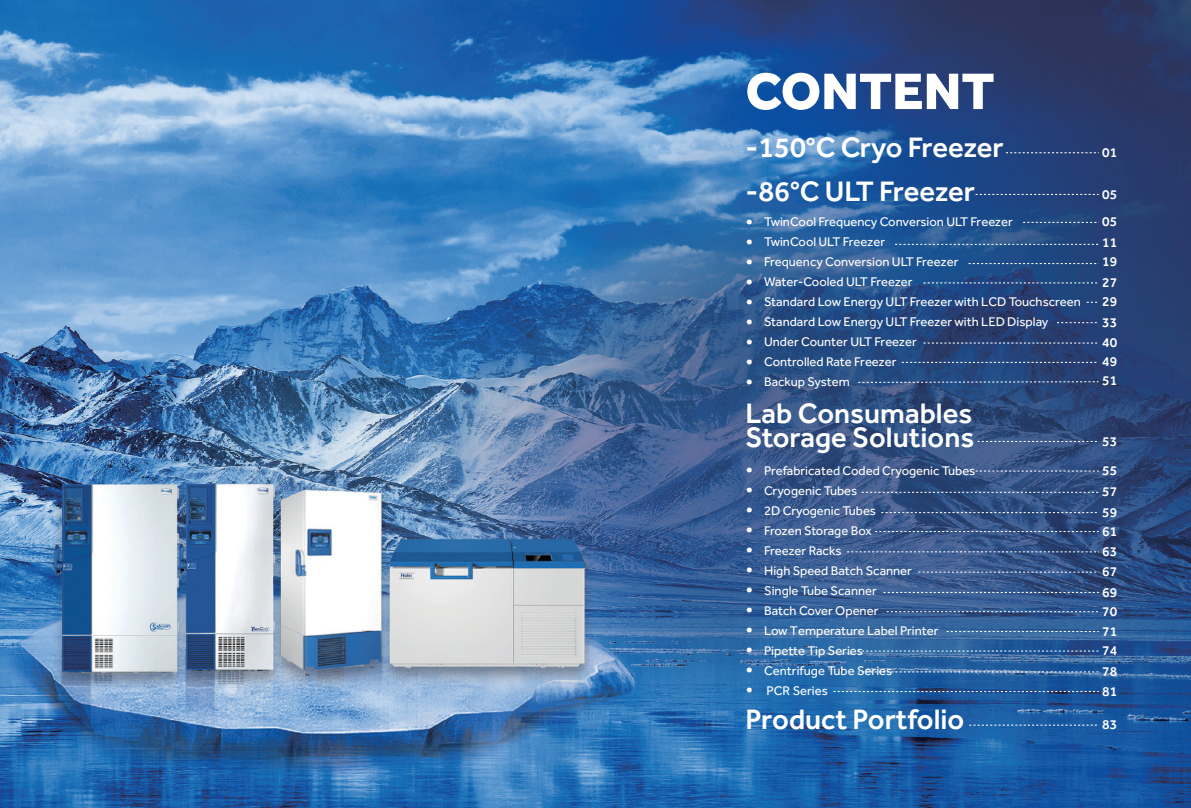
<style>
.page{position:relative;width:1191px;height:808px;background:#fff}
.page>*{position:absolute;margin:0;border:0;box-sizing:border-box;transform-origin:0 0}
.t1{font:800 53px "Effra";color:#fff}
.t2{font:300 45.2px "Adobe Song Std";color:#fff}
.t3{font:500 29.1px/44.2px "Effra";color:#fff}
.t4{font:500 13.8px/19.9px "Effra";color:#fff}
.t5{font:13px/20px "Effra";color:#fff}
</style>
<div class="page">
<img style="left:0;top:0;width:1191px;height:808px">
<svg style="left:975px;top:194px;width:123px;height:1px"></svg>
<svg style="left:977px;top:441px;width:121px;height:1px"></svg>
<svg style="left:975px;top:470px;width:123px;height:2px"></svg>
<svg style="left:861px;top:492px;width:237px;height:1px"></svg>
<svg style="left:881px;top:512px;width:217px;height:1px"></svg>
<svg style="left:875px;top:531px;width:223px;height:1px"></svg>
<svg style="left:847px;top:551px;width:251px;height:1px"></svg>
<svg style="left:918px;top:572px;width:180px;height:1px"></svg>
<svg style="left:883px;top:592px;width:215px;height:1px"></svg>
<svg style="left:886px;top:611px;width:212px;height:1px"></svg>
<svg style="left:946px;top:631px;width:152px;height:1px"></svg>
<svg style="left:857px;top:650px;width:241px;height:1px"></svg>
<svg style="left:857px;top:671px;width:241px;height:1px"></svg>
<svg style="left:833px;top:691px;width:265px;height:1px"></svg>
<svg style="left:1023px;top:222px;width:75px;height:1px"></svg>
<svg style="left:895px;top:244px;width:203px;height:1px"></svg>
<svg style="left:968px;top:263px;width:130px;height:1px"></svg>
<svg style="left:1057px;top:322px;width:41px;height:1px"></svg>
<svg style="left:923px;top:342px;width:175px;height:2px"></svg>
<svg style="left:901px;top:362px;width:197px;height:1px"></svg>
<svg style="left:857px;top:381px;width:242px;height:2px"></svg>
<svg style="left:923px;top:282px;width:176px;height:1px"></svg>
<svg style="left:1086px;top:302px;width:12px;height:1px"></svg>
<svg style="left:1006px;top:152px;width:92px;height:1px"></svg>
<svg style="left:969px;top:725px;width:129px;height:1px"></svg>
<h1 class="t1" style="left:745px;top:58px;width:251px">CONTENT</h1>
<h3 class="t3" style="left:745px;top:125px;width:259px">-150°C Cryo Freezer -86°C ULT Freezer</h3>
<h2 class="t2" style="left:727px;top:278px;width:47px">·········</h2>
<p class="t5" style="left:764px;top:211px;width:318px">TwinCool Frequency Conversion ULT Freezer<br>TwinCool ULT Freezer<br>Frequency Conversion ULT Freezer<br>Water-Cooled ULT Freezer<br>Standard Low Energy ULT Freezer with LCD Touchscreen<br>Standard Low Energy ULT Freezer with LED Display<br>Under Counter ULT Freezer<br>Controlled Rate Freezer<br>Backup System</p>
<h3 class="t3" style="left:745px;top:400px;width:230px;line-height:24.4px">Lab Consumables<br>Storage Solutions</h3>
<h2 class="t2" style="left:727px;top:556px;width:47px">············</h2>
<p class="t5" style="left:764px;top:460px;width:213px">Prefabricated Coded Cryogenic Tubes<br>Cryogenic Tubes<br>2D Cryogenic Tubes<br>Frozen Storage Box<br>Freezer Racks<br>High Speed Batch Scanner<br>Single Tube Scanner<br>Batch Cover Opener<br>Low Temperature Label Printer<br>Pipette Tip Series<br>Centrifuge Tube Series<br>PCR Series</p>
<p class="t4" style="left:1102px;top:142px;width:16px">01</p>
<p class="t4" style="left:1102px;top:184px;width:16px">05</p>
<p class="t4" style="left:1102px;top:211px;width:16px;line-height:21.2px">05<br>11</p>
<p class="t4" style="left:1102px;top:252px;width:16px">19</p>
<p class="t4" style="left:1102px;top:272px;width:16px;line-height:19px">27<br>29</p>
<p class="t4" style="left:1102px;top:312px;width:16px">33<br>40</p>
<p class="t4" style="left:1102px;top:351px;width:16px;line-height:19.6px">49<br>51</p>
<p class="t4" style="left:1102px;top:426px;width:16px;line-height:29.6px">53<br>55</p>
<p class="t4" style="left:1102px;top:481px;width:16px;line-height:20.3px">57<br>59</p>
<p class="t4" style="left:1102px;top:521px;width:16px;text-align:justify">61<br>63<br>67<br>69<br>70<br>71<br>74</p>
<p class="t4" style="left:1102px;top:661px;width:16px;line-height:19.6px">78<br>81</p>
<h3 class="t3" style="left:745px;top:697px;width:220px">Product Portfolio</h3>
<p class="t4" style="left:1102px;top:714px;width:16px">83</p>
</div>
